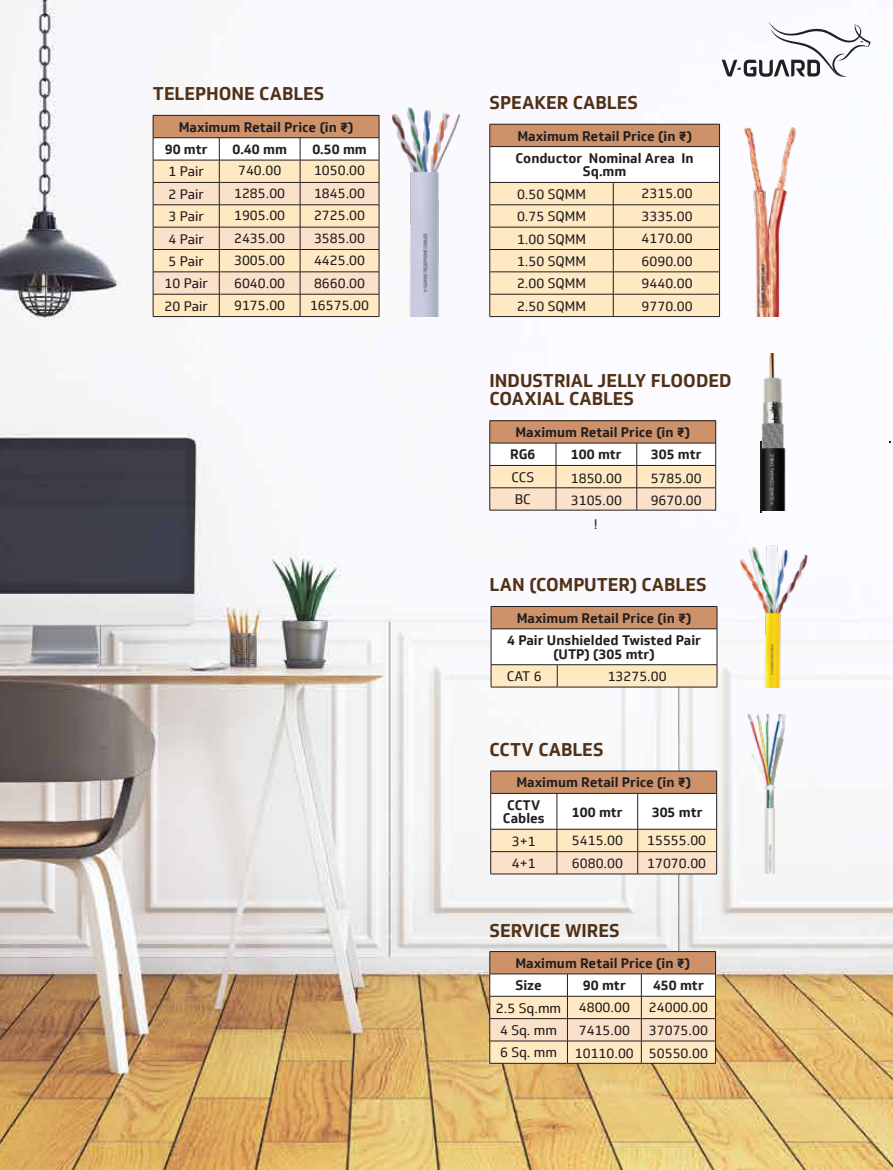
<style>
.page{position:relative;width:893px;height:1170px;background:#fff}
.page>*{position:absolute;margin:0;border:0;box-sizing:border-box;transform-origin:0 0}
.t1{font:700 18px/18px "Soleto";color:#513117}
.t2{font:13.5px/22.5px "Soleto";color:#231f20}
.t3{font:700 13.5px/22.4px "Soleto";color:#231f20}
</style>
<div class="page">
<img style="left:0;top:0;width:893px;height:1169px">
<hr style="left:153px;top:316px;width:66px;height:1px;background:#231f20">
<hr style="left:219px;top:316px;width:81px;height:1px;background:#231f20">
<hr style="left:300px;top:316px;width:79px;height:1px;background:#231f20">
<svg style="left:153px;top:115px;width:227px;height:201px"></svg>
<hr style="left:300px;top:294px;width:79px;height:1px;background:#231f20">
<hr style="left:490px;top:420px;width:66px;height:1px;background:#231f20">
<hr style="left:556px;top:420px;width:81px;height:1px;background:#231f20">
<hr style="left:637px;top:420px;width:79px;height:1px;background:#231f20">
<hr style="left:490px;top:510px;width:66px;height:1px;background:#231f20">
<hr style="left:556px;top:510px;width:81px;height:1px;background:#231f20">
<svg style="left:489px;top:421px;width:227px;height:89px"></svg>
<hr style="left:637px;top:510px;width:79px;height:1px;background:#231f20">
<div style="left:491px;top:606px;width:226px;height:22px;background:#ce926b"></div>
<div style="left:491px;top:628px;width:226px;height:36px;background:#fff"></div>
<svg style="left:717px;top:606px;width:1px;height:22px"></svg>
<svg style="left:491px;top:607px;width:1px;height:21px"></svg>
<hr style="left:491px;top:606px;width:66px;height:1px;background:#231f20">
<hr style="left:557px;top:606px;width:160px;height:1px;background:#231f20">
<hr style="left:491px;top:628px;width:66px;height:1px;background:#231f20">
<hr style="left:491px;top:629px;width:1px;height:35px;background:#231f20">
<hr style="left:557px;top:628px;width:160px;height:1px;background:#231f20">
<hr style="left:717px;top:629px;width:1px;height:35px;background:#231f20">
<svg style="left:491px;top:664px;width:227px;height:23px"></svg>
<hr style="left:491px;top:686px;width:66px;height:1px;background:#231f20">
<hr style="left:557px;top:686px;width:160px;height:1px;background:#231f20">
<hr style="left:490px;top:770px;width:67px;height:1px;background:#231f20">
<hr style="left:557px;top:770px;width:81px;height:1px;background:#231f20">
<hr style="left:638px;top:770px;width:79px;height:1px;background:#231f20">
<hr style="left:490px;top:873px;width:67px;height:1px;background:#231f20">
<hr style="left:557px;top:873px;width:81px;height:1px;background:#231f20">
<svg style="left:490px;top:771px;width:227px;height:102px"></svg>
<hr style="left:638px;top:873px;width:79px;height:1px;background:#231f20">
<div style="left:490px;top:124px;width:229px;height:22px;background:#ce926b"></div>
<div style="left:490px;top:146px;width:229px;height:36px;background:#fff"></div>
<svg style="left:719px;top:125px;width:1px;height:21px"></svg>
<svg style="left:489px;top:124px;width:1px;height:22px"></svg>
<hr style="left:490px;top:124px;width:123px;height:1px;background:#231f20">
<hr style="left:613px;top:124px;width:107px;height:1px;background:#231f20">
<hr style="left:490px;top:146px;width:123px;height:1px;background:#231f20">
<hr style="left:489px;top:147px;width:1px;height:35px;background:#231f20">
<hr style="left:613px;top:146px;width:107px;height:1px;background:#231f20">
<hr style="left:719px;top:147px;width:1px;height:35px;background:#231f20">
<div style="left:489px;top:182px;width:231px;height:134px;background:#fee9c3"></div>
<hr style="left:490px;top:204px;width:123px;height:1px;background:#231f20">
<hr style="left:490px;top:227px;width:123px;height:1px;background:#231f20">
<hr style="left:490px;top:249px;width:123px;height:1px;background:#231f20">
<hr style="left:490px;top:271px;width:123px;height:1px;background:#231f20">
<hr style="left:490px;top:294px;width:123px;height:1px;background:#231f20">
<hr style="left:490px;top:316px;width:123px;height:1px;background:#231f20">
<hr style="left:613px;top:204px;width:107px;height:1px;background:#231f20">
<hr style="left:613px;top:227px;width:107px;height:1px;background:#231f20">
<hr style="left:613px;top:249px;width:107px;height:1px;background:#231f20">
<hr style="left:613px;top:271px;width:107px;height:1px;background:#231f20">
<hr style="left:613px;top:294px;width:107px;height:1px;background:#231f20">
<hr style="left:613px;top:316px;width:107px;height:1px;background:#231f20">
<svg style="left:489px;top:951px;width:227px;height:112px"></svg>
<hr style="left:641px;top:1040px;width:75px;height:1px;background:#231f20">
<hr style="left:490px;top:1062px;width:77px;height:1px;background:#231f20">
<hr style="left:567px;top:1062px;width:74px;height:1px;background:#231f20">
<hr style="left:641px;top:1062px;width:75px;height:1px;background:#231f20">
<img style="left:740px;top:125px;width:60px;height:191px">
<img style="left:759px;top:353px;width:28px;height:157px">
<img style="left:737px;top:543px;width:71px;height:144px">
<img style="left:748px;top:714px;width:37px;height:159px">
<svg style="left:722px;top:23px;width:148px;height:54px"></svg>
<img style="left:382px;top:98px;width:79px;height:218px">
<svg style="left:761px;top:441px;width:1px;height:72px"></svg>
<h1 class="t1" style="left:153px;top:85px;width:173px">TELEPHONE CABLES</h1>
<p class="t3" style="left:165px;top:116px;width:190px;text-indent:14px">Maximum Retail Price (in ₹)<br>90 mtr</p>
<p class="t3" style="left:232px;top:138px;width:56px">0.40 mm</p>
<p class="t3" style="left:312px;top:138px;width:56px">0.50 mm</p>
<p class="t2" style="left:165px;top:161px;width:45px">1 Pair<br>2 Pair<br>3 Pair<br>4 Pair<br>5 Pair<br>10 Pair<br>20 Pair</p>
<p class="t2" style="left:234px;top:159px;width:53px">740.00<br>1285.00<br>1905.00<br>2435.00<br>3005.00<br>6040.00<br>9175.00</p>
<p class="t2" style="left:310px;top:159px;width:60px">1050.00<br>1845.00<br>2725.00<br>3585.00<br>4425.00<br>8660.00<br>16575.00</p>
<h1 class="t1" style="left:490px;top:94px;width:150px">SPEAKER CABLES</h1>
<p class="t3" style="left:516px;top:125px;width:180px">Maximum Retail Price (in ₹)<br>Conductor Nominal Area In</p>
<p class="t3" style="left:583px;top:160px;width:45px">Sq.mm</p>
<p class="t2" style="left:517px;top:183px;width:70px;text-align:justify">0.50 SQMM 0.75 SQMM 1.00 SQMM 1.50 SQMM 2.00 SQMM 2.50 SQMM</p>
<p class="t2" style="left:642px;top:182px;width:53px;text-align:justify">2315.00<br>3335.00<br>4170.00<br>6090.00<br>9440.00<br>9770.00</p>
<h1 class="t1" style="left:490px;top:372px;width:244px">INDUSTRIAL JELLY FLOODED<br>COAXIAL CABLES</h1>
<p class="t3" style="left:510px;top:421px;width:181px;text-indent:5px">Maximum Retail Price (in ₹)<br>RG6</p>
<p class="t3" style="left:571px;top:443px;width:52px">100 mtr</p>
<p class="t3" style="left:651px;top:443px;width:52px">305 mtr</p>
<p class="t2" style="left:511px;top:466px;width:24px">CCS<br>BC</p>
<p class="t2" style="left:571px;top:466px;width:53px">1850.00<br>3105.00</p>
<p class="t2" style="left:651px;top:466px;width:53px">5785.00<br>9670.00</p>
<p class="t2" style="left:594px;top:513px;width:5px">!</p>
<h1 class="t1" style="left:490px;top:576px;width:219px">LAN (COMPUTER) CABLES</h1>
<p class="t3" style="left:507px;top:607px;width:195px;text-align:center">Maximum Retail Price (in ₹)<br>4 Pair Unshielded Twisted Pair</p>
<p class="t3" style="left:553px;top:642px;width:103px">(UTP) (305 mtr)</p>
<p class="t2" style="left:507px;top:665px;width:37px">CAT 6</p>
<p class="t2" style="left:608px;top:664px;width:60px">13275.00</p>
<h1 class="t1" style="left:490px;top:740px;width:115px">CCTV CABLES</h1>
<p class="t3" style="left:507px;top:771px;width:185px;text-indent:9px">Maximum Retail Price (in ₹)<br>CCTV</p>
<p class="t3" style="left:503px;top:807px;width:43px">Cables</p>
<p class="t3" style="left:572px;top:800px;width:52px">100 mtr</p>
<p class="t3" style="left:652px;top:800px;width:52px">305 mtr</p>
<p class="t2" style="left:512px;top:829px;width:25px">3+1<br>4+1</p>
<p class="t2" style="left:572px;top:829px;width:53px">5415.00<br>6080.00</p>
<p class="t2" style="left:647px;top:829px;width:60px">15555.00<br>17070.00</p>
<h1 class="t1" style="left:490px;top:921px;width:132px">SERVICE WIRES</h1>
<p class="t3" style="left:515px;top:951px;width:176px">Maximum Retail Price (in ₹)<br>Size</p>
<p class="t3" style="left:583px;top:974px;width:44px">90 mtr</p>
<p class="t3" style="left:653px;top:974px;width:52px">450 mtr</p>
<p class="t2" style="left:496px;top:996px;width:67px;text-align:center">2.5 Sq.mm<br>4 Sq. mm<br>6 Sq. mm</p>
<p class="t2" style="left:575px;top:996px;width:60px">4800.00<br>7415.00<br>10110.00</p>
<p class="t2" style="left:649px;top:996px;width:60px;text-align:justify">24000.00<br>37075.00<br>50550.00</p>
</div>
